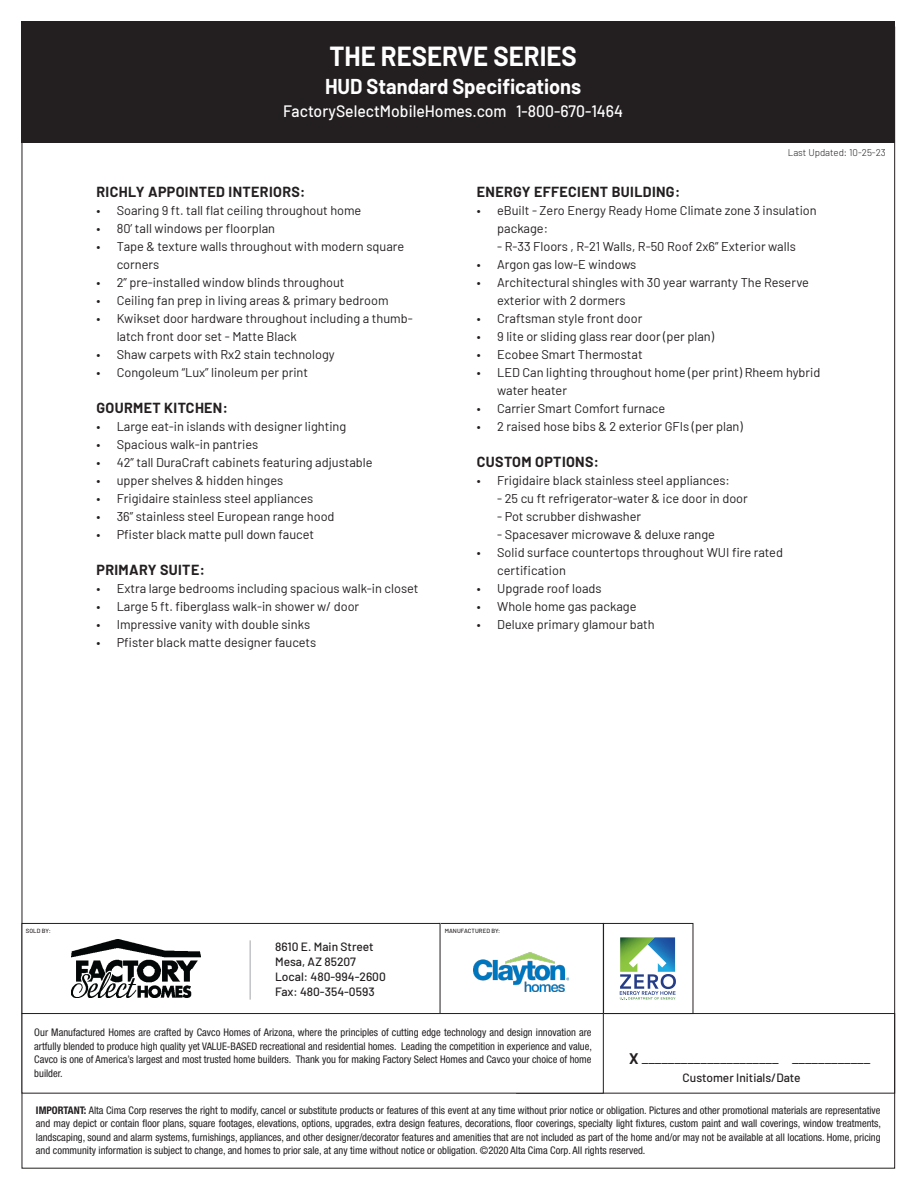
<style>
.page{position:relative;width:918px;height:1188px;background:#fff}
.page>*{position:absolute;margin:0;border:0;box-sizing:border-box;transform-origin:0 0}
.t1{font:700 27px "Barlow";color:#fff;scale:.95 1}
.t2{font:700 21px "Barlow";color:#fff;scale:.95 1}
.t3{font:500 16.5px "Barlow";color:#fff;scale:.95 1}
.t4{font:15px "Barlow";color:#231f20}
.Headers{font:700 14.25px "Barlow";letter-spacing:.025em;color:#231f20}
.t5{font:12.75px/18px "Barlow";color:#231f20}
.t6{font:500 12px/15px "Barlow";color:#231f20}
.heading_new{font:condensed 10.5px/13.5px "Helvetica Neue LT Std";color:#231f20;text-align:justify}
.t7{font:300 9.75px "Barlow";color:#231f20}
.t8{font:500 6px "Barlow";letter-spacing:.01em;color:#231f20}
.s1{font-weight:700}
</style>
<div class="page">
<div style="left:438px;top:923px;width:166px;height:91px;border:1px solid #231f20"></div>
<div style="left:603px;top:923px;width:90px;height:91px;border:1px solid #231f20"></div>
<div style="left:22px;top:923px;width:418px;height:91px;border:1px solid #231f20"></div>
<div style="left:22px;top:21px;width:873px;height:122px;background:#231f20"></div>
<hr style="left:250px;top:940px;width:1px;height:60px;background:#a4a5a9">
<div style="left:516px;top:1013px;width:379px;height:81px;border:1px solid #231f20"></div>
<img style="left:72px;top:940px;width:129px;height:57px">
<img style="left:474px;top:952px;width:95px;height:40px">
<div style="left:22px;top:1014px;width:581px;height:79px;background:#fff"></div>
<div style="left:22px;top:1013px;width:582px;height:81px;border:1px solid #231f20"></div>
<svg style="left:620px;top:937px;width:56px;height:63px"></svg>
<p class="t1" style="left:330px;top:36px;width:262px">THE RESERVE SERIES</p>
<p class="t2" style="left:325px;top:71px;width:271px">HUD Standard Specifications</p>
<p class="t3" style="left:283px;top:99px;width:359px">FactorySelectMobileHomes.com 1-800-670-1464</p>
<p class="t7" style="left:788px;top:146px;width:100px">Last Updated: 10-25-23</p>
<p class="Headers" style="left:96px;top:181px;width:211px">RICHLY APPOINTED INTERIORS:</p>
<p class="t5" style="left:96px;top:201px;width:266px">• Soaring 9 ft. tall flat ceiling throughout home</p>
<p class="t5" style="left:96px;top:219px;width:180px">• 80’ tall windows per floorplan</p>
<p class="t5" style="left:117px;top:237px;width:289px;text-indent:-20px">• Tape &amp; texture walls throughout with modern square corners</p>
<p class="t5" style="left:96px;top:273px;width:250px">• 2” pre-installed window blinds throughout</p>
<p class="t5" style="left:96px;top:291px;width:294px">• Ceiling fan prep in living areas &amp; primary bedroom</p>
<p class="t5" style="left:117px;top:309px;width:297px;text-indent:-20px">• Kwikset door hardware throughout including a thumb&shy;latch front door set - Matte Black</p>
<p class="t5" style="left:96px;top:345px;width:240px">• Shaw carpets with Rx2 stain technology</p>
<p class="t5" style="left:96px;top:363px;width:213px">• Congoleum “Lux” linoleum per print</p>
<p class="Headers" style="left:96px;top:397px;width:133px">GOURMET KITCHEN:</p>
<p class="t5" style="left:96px;top:417px;width:251px">• Large eat-in islands with designer lighting</p>
<p class="t5" style="left:96px;top:435px;width:163px">• Spacious walk-in pantries</p>
<p class="t5" style="left:96px;top:453px;width:278px">• 42” tall DuraCraft cabinets featuring adjustable</p>
<p class="t5" style="left:96px;top:471px;width:188px">• upper shelves &amp; hidden hinges</p>
<p class="t5" style="left:96px;top:489px;width:218px">• Frigidaire stainless steel appliances</p>
<p class="t5" style="left:96px;top:507px;width:240px">• 36” stainless steel European range hood</p>
<p class="t5" style="left:96px;top:525px;width:219px">• Pfister black matte pull down faucet</p>
<p class="Headers" style="left:96px;top:559px;width:110px">PRIMARY SUITE:</p>
<p class="t5" style="left:96px;top:579px;width:324px">• Extra large bedrooms including spacious walk-in closet</p>
<p class="t5" style="left:96px;top:597px;width:264px">• Large 5 ft. fiberglass walk-in shower w/ door</p>
<p class="t5" style="left:96px;top:615px;width:215px">• Impressive vanity with double sinks</p>
<p class="t5" style="left:96px;top:633px;width:221px">• Pfister black matte designer faucets</p>
<p class="Headers" style="left:477px;top:181px;width:205px">ENERGY EFFECIENT BUILDING:</p>
<p class="t5" style="left:497px;top:201px;width:321px;text-indent:-20px">• eBuilt - Zero Energy Ready Home Climate zone 3 insulation package:</p>
<p class="t5" style="left:497px;top:237px;width:300px">- R-33 Floors , R-21 Walls, R-50 Roof 2x6” Exterior walls</p>
<p class="t5" style="left:477px;top:255px;width:161px">• Argon gas low-E windows</p>
<p class="t5" style="left:497px;top:273px;width:313px;text-indent:-20px">• Architectural shingles with 30 year warranty The Reserve exterior with 2 dormers</p>
<p class="t5" style="left:477px;top:309px;width:167px">• Craftsman style front door</p>
<p class="t5" style="left:477px;top:327px;width:239px">• 9 lite or sliding glass rear door (per plan)</p>
<p class="t5" style="left:477px;top:345px;width:167px">• Ecobee Smart Thermostat</p>
<p class="t5" style="left:497px;top:363px;width:325px;text-indent:-20px">• LED Can lighting throughout home (per print) Rheem hybrid water heater</p>
<p class="t5" style="left:477px;top:399px;width:190px">• Carrier Smart Comfort furnace</p>
<p class="t5" style="left:477px;top:417px;width:267px">• 2 raised hose bibs &amp; 2 exterior GFIs (per plan)</p>
<p class="Headers" style="left:477px;top:451px;width:124px">CUSTOM OPTIONS:</p>
<p class="t5" style="left:477px;top:471px;width:255px">• Frigidaire black stainless steel appliances:</p>
<p class="t5" style="left:497px;top:489px;width:252px">- 25 cu ft refrigerator-water &amp; ice door in door</p>
<p class="t5" style="left:497px;top:507px;width:146px">- Pot scrubber dishwasher</p>
<p class="t5" style="left:497px;top:525px;width:219px">- Spacesaver microwave &amp; deluxe range</p>
<p class="t5" style="left:497px;top:543px;width:287px;text-indent:-20px">• Solid surface countertops throughout WUI fire rated certification</p>
<p class="t5" style="left:477px;top:579px;width:126px">• Upgrade roof loads</p>
<p class="t5" style="left:477px;top:597px;width:161px">• Whole home gas package</p>
<p class="t5" style="left:477px;top:615px;width:179px">• Deluxe primary glamour bath</p>
<p class="t8" style="left:26px;top:926px;width:26px">SOLD BY:</p>
<p class="t8" style="left:445px;top:926px;width:57px">MANUFACTURED BY:</p>
<p class="t6" style="left:275px;top:938px;width:100px">8610 E. Main Street</p>
<p class="t6" style="left:275px;top:953px;width:82px">Mesa, AZ 85207</p>
<p class="t6" style="left:275px;top:968px;width:112px">Local: 480-994-2600<br>Fax: 480-354-0593</p>
<p class="heading_new" style="left:34px;top:1026px;width:559px">Our Manufactured Homes are crafted by Cavco Homes of Arizona, where the principles of cutting edge technology and design innovation are artfully blended to produce high quality yet VALUE-BASED recreational and residential homes. Leading the competition in experience and value, Cavco is one of America’s largest and most trusted home builders. Thank you for making Factory Select Homes and Cavco your choice of home builder.</p>
<p class="t4" style="left:629px;top:1048px;width:243px"><span class="s1">X</span> _____________________ ____________</p>
<p class="t6" style="left:683px;top:1069px;width:119px">Customer Initials/Date</p>
<p class="heading_new" style="left:36px;top:1103px;width:847px"><span class="s1">IMPORTANT:</span> Alta Cima Corp reserves the right to modify, cancel or substitute products or features of this event at any time without prior notice or obligation. Pictures and other promotional materials are representative and may depict or contain floor plans, square footages, elevations, options, upgrades, extra design features, decorations, floor coverings, specialty light fixtures, custom paint and wall coverings, window treatments, landscaping, sound and alarm systems, furnishings, appliances, and other designer/decorator features and amenities that are not included as part of the home and/or may not be available at all locations. Home, pricing and community information is subject to change, and homes to prior sale, at any time without notice or obligation. ©2020 Alta Cima Corp. All rights reserved.</p>
</div>
